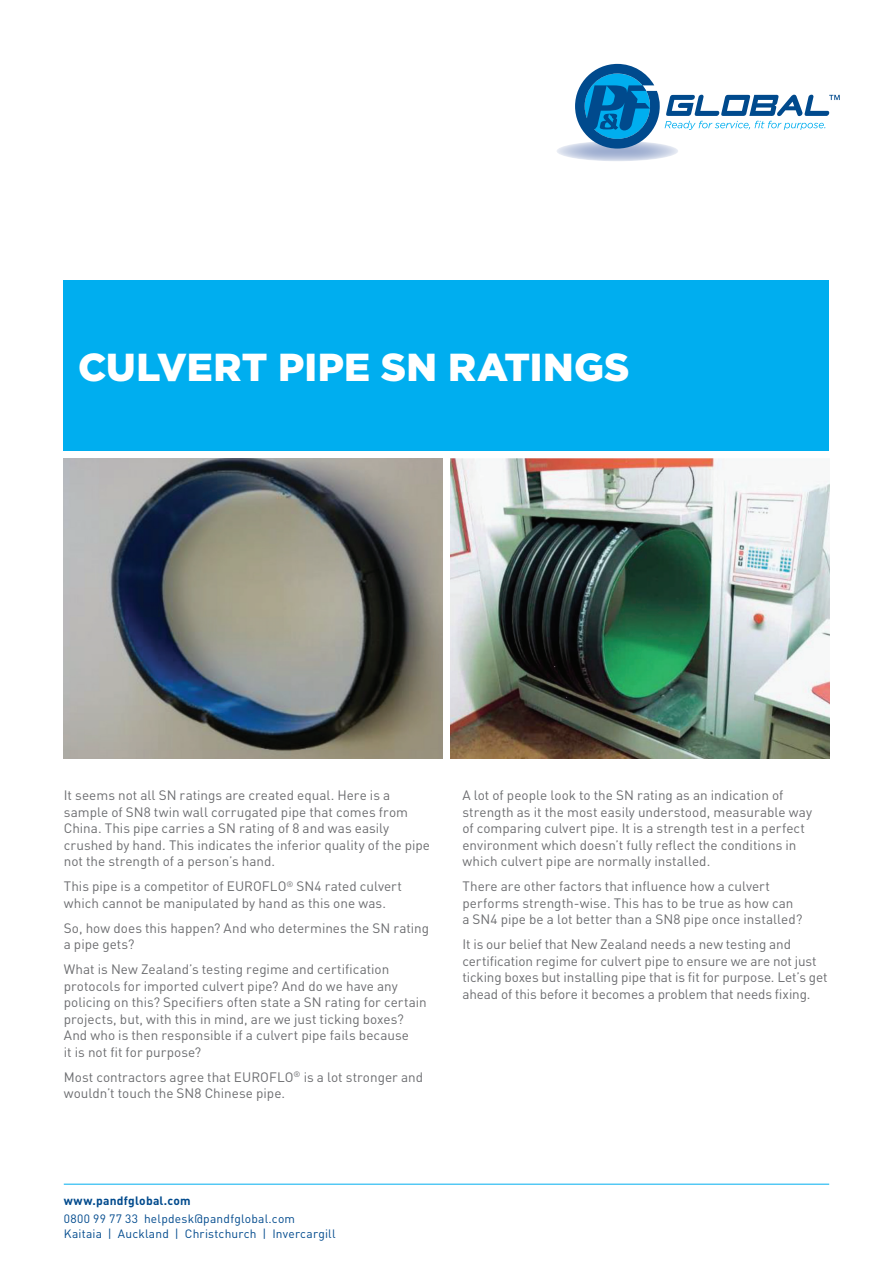
<style>
.page{position:relative;width:893px;height:1263px;background:#fff}
.page>*{position:absolute;margin:0;border:0;box-sizing:border-box;transform-origin:0 0}
.t1{font:900 39px "Gotham";letter-spacing:.005em;color:#fff}
.t2{font:13.5px/16.5px "DIN";color:#6c6d70}
.t3{font:12px/15px "DIN";letter-spacing:.015em;color:#004a8d}
.t4{font:700 12px "DIN";letter-spacing:.02em;color:#004a8d}
</style>
<div class="page">
<div style="left:64px;top:281px;width:765px;height:170px;background:#00aeef"></div>
<hr style="left:64px;top:1184px;width:765px;height:1px;background:#00aeef">
<svg style="left:556px;top:141px;width:122px;height:20px"></svg>
<svg style="left:575px;top:64px;width:265px;height:85px"></svg>
<img style="left:64px;top:458px;width:379px;height:300px">
<img style="left:450px;top:458px;width:379px;height:300px">
<h1 class="t1" style="left:78px;top:341px;width:553px">CULVERT PIPE SN RATINGS</h1>
<p class="t2" style="left:64px;top:787px;width:368px">It seems not all SN ratings are created equal. Here is a sample of SN8 twin wall corrugated pipe that comes from China. This pipe carries a SN rating of 8 and was easily crushed by hand. This indicates the inferior quality of the pipe not the strength of a person’s hand.</p>
<p class="t2" style="left:64px;top:878px;width:340px">This pipe is a competitor of EUROFLO<sup>®</sup> SN4 rated culvert which cannot be manipulated by hand as this one was.</p>
<p class="t2" style="left:64px;top:919px;width:367px">So, how does this happen? And who determines the SN rating a pipe gets?</p>
<p class="t2" style="left:64px;top:961px;width:364px">What is New Zealand’s testing regime and certification protocols for imported culvert pipe? And do we have any policing on this? Specifiers often state a SN rating for certain projects, but, with this in mind, are we just ticking boxes?<br>And who is then responsible if a culvert pipe fails because<br>it is not fit for purpose?</p>
<p class="t2" style="left:64px;top:1068px;width:361px">Most contractors agree that EUROFLO<sup>®</sup> is a lot stronger and wouldn’t touch the SN8 Chinese pipe.</p>
<p class="t2" style="left:462px;top:787px;width:351px">A lot of people look to the SN rating as an indication of strength as it the most easily understood, measurable way of comparing culvert pipe. It is a strength test in a perfect environment which doesn’t fully reflect the conditions in which culvert pipe are normally installed.</p>
<p class="t2" style="left:462px;top:878px;width:341px">There are other factors that influence how a culvert performs strength-wise. This has to be true as how can a SN4 pipe be a lot better than a SN8 pipe once installed?</p>
<p class="t2" style="left:462px;top:936px;width:367px">It is our belief that New Zealand needs a new testing and certification regime for culvert pipe to ensure we are not just ticking boxes but installing pipe that is fit for purpose. Let’s get ahead of this before it becomes a problem that needs fixing.</p>
<p class="t4" style="left:64px;top:1193px;width:128px">www.pandfglobal.com</p>
<p class="t3" style="left:64px;top:1210px;width:273px">0800 99 77 33 helpdesk@pandfglobal.com<br>Kaitaia | Auckland | Christchurch | Invercargill</p>
</div>
